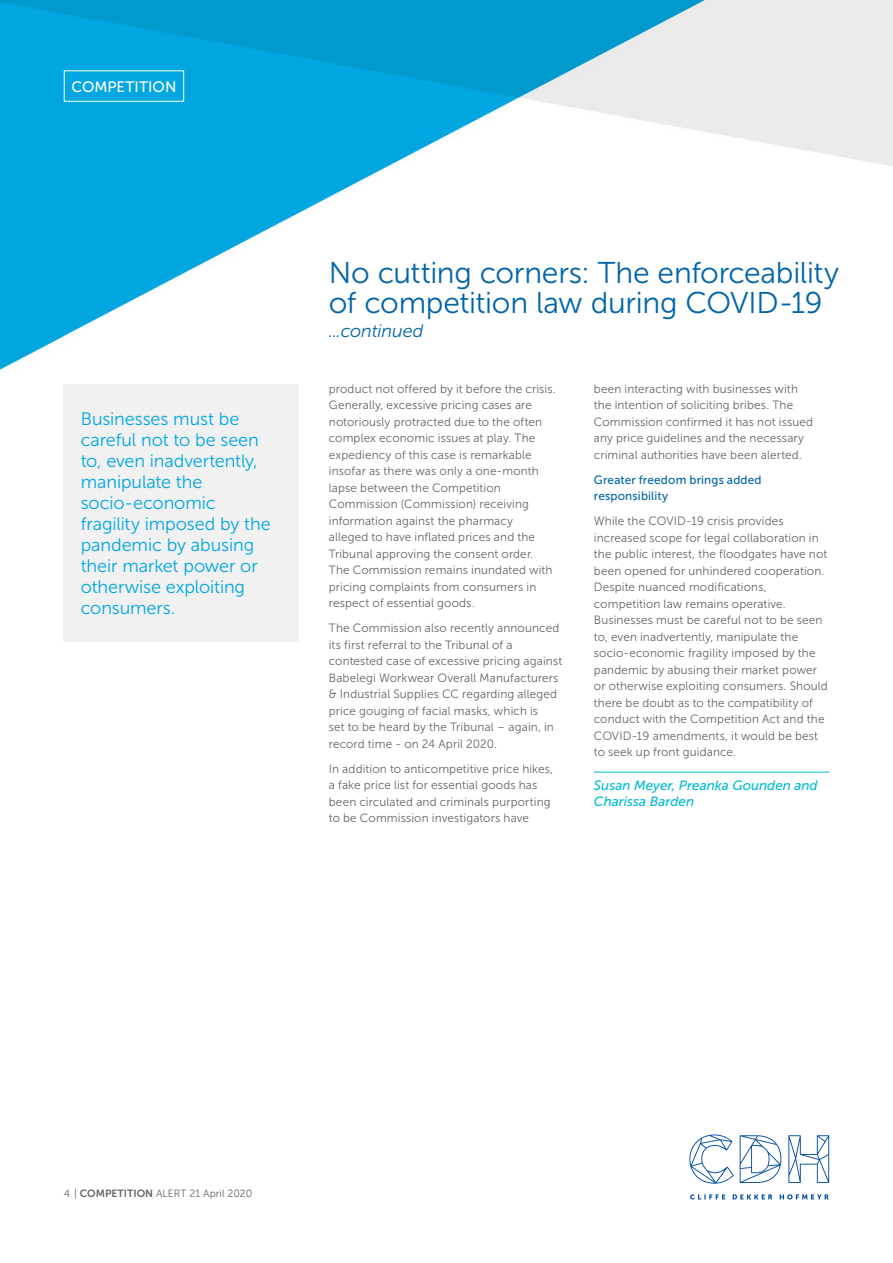
<style>
.page{position:relative;width:893px;height:1263px;background:#fff}
.page>*{position:absolute;margin:0;border:0;box-sizing:border-box;transform-origin:0 0}
.t1{font:30px/30px "Museo Sans 300";letter-spacing:-.01em;color:#0064a8}
.t2{font:18px/21px "Museo Sans 300";letter-spacing:-.005em;color:#01a7e1}
.t3{font:italic 18px "Museo Sans 300";letter-spacing:-.005em;color:#0064a8}
.t4{font:15.15px "Museo Sans 500";letter-spacing:.005em;color:#fff}
.t5{font:italic 13.5px/16.2px "Museo Sans 500";color:#00bbd3}
.t6{font:12px/16.5px "Museo Sans 300";letter-spacing:.01em;color:#636466}
.t7{font:12px/16.5px "Museo Sans 500";letter-spacing:.015em;color:#0064a8}
.t8{font:10.5px "Museo Sans 300";color:#636466}
.s1{font-family:"Museo Sans 700"}
</style>
<div class="page">
<img style="left:0;top:0;width:893px;height:1200px">
<hr style="left:594px;top:772px;width:235px;height:1px;background:#00bbd3">
<div style="left:64px;top:70px;width:120px;height:32px;border:1px solid #fff"></div>
<div style="left:64px;top:384px;width:235px;height:257px;background:#f1f1f2"></div>
<p class="t4" style="left:71px;top:78px;width:106px">COMPETITION</p>
<h2 class="t2" style="left:81px;top:408px;width:191px">Businesses must be careful not to be seen to, even inadvertently, manipulate the socio-economic fragility imposed by the pandemic by abusing their market power or otherwise exploiting consumers.</h2>
<h1 class="t1" style="left:329px;top:258px;width:512px">No cutting corners: The enforceability of competition law during COVID-19</h1>
<h2 class="t3" style="left:329px;top:321px;width:96px">...continued</h2>
<p class="t6" style="left:329px;top:380px;width:228px">product not offered by it before the crisis.<br>Generally, excessive pricing cases are notoriously protracted due to the often complex economic issues at play. The expediency of this case is remarkable insofar as there was only a one-month lapse between the Competition Commission (Commission) receiving information against the pharmacy alleged to have inflated prices and the Tribunal approving the consent order.<br>The Commission remains inundated with pricing complaints from consumers in respect of essential goods.</p>
<p class="t6" style="left:329px;top:620px;width:235px">The Commission also recently announced its first referral to the Tribunal of a contested case of excessive pricing against Babelegi Workwear Overall Manufacturers &amp; Industrial Supplies CC regarding alleged price gouging of facial masks, which is<br>set to be heard by the Tribunal – again, in record time - on 24 April 2020.</p>
<p class="t6" style="left:329px;top:760px;width:226px">In addition to anticompetitive price hikes, a fake price list for essential goods has been circulated and criminals purporting to be Commission investigators have</p>
<p class="t6" style="left:594px;top:380px;width:221px">been interacting with businesses with the intention of soliciting bribes. The Commission confirmed it has not issued any price guidelines and the necessary criminal authorities have been alerted.</p>
<p class="t7" style="left:594px;top:471px;width:169px">Greater freedom brings added responsibility</p>
<p class="t6" style="left:594px;top:513px;width:235px">While the COVID-19 crisis provides increased scope for legal collaboration in the public interest, the floodgates have not been opened for unhindered cooperation.<br>Despite nuanced modifications, competition law remains operative.<br>Businesses must be careful not to be seen to, even inadvertently, manipulate the socio-economic fragility imposed by the pandemic by abusing their market power or otherwise exploiting consumers. Should there be doubt as to the compatibility of conduct with the Competition Act and the COVID-19 amendments, it would be best to seek up front guidance.</p>
<p class="t5" style="left:594px;top:777px;width:225px">Susan Meyer, Preanka Gounden and<br>Charissa Barden</p>
<p class="t8" style="left:64px;top:1188px;width:190px">4 | <span class="s1">COMPETITION</span> ALERT 21 April 2020</p>
</div>
